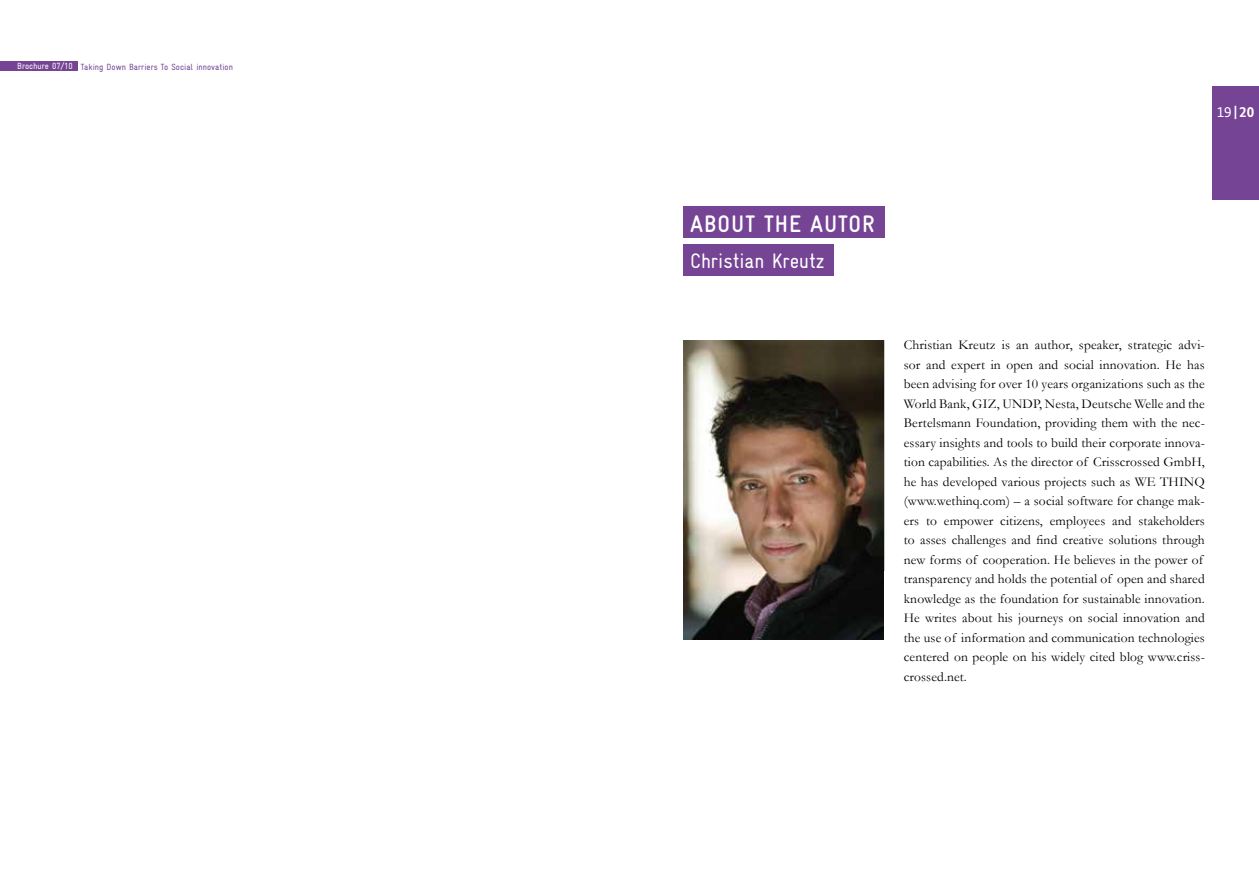
<style>
.page{position:relative;width:1259px;height:893px;background:#fff}
.page>*{position:absolute;margin:0;border:0;box-sizing:border-box;transform-origin:0 0}
.t1{font:700 condensed 24px "Gravur";letter-spacing:.04em;color:#fff}
.t2{font:condensed 21px "Gravur";color:#fff}
.t3{font:700 15px "Bundes Sans";color:#fff}
.t4{font:13.5px/19.5px "Garamond";letter-spacing:.01em;color:#000}
.t5{font:condensed 9px "Gravur";color:#754494}
.s1{color:#fff}
.s2{font-weight:400}
</style>
<div class="page">
<div style="left:683px;top:244px;width:150px;height:32px;background:#754494"></div>
<div style="left:683px;top:207px;width:201px;height:31px;background:#754494"></div>
<img style="left:683px;top:340px;width:200px;height:300px">
<div style="left:0;top:61px;width:77px;height:10px;background:#754494"></div>
<div style="left:1212px;top:87px;width:47px;height:113px;background:#754494"></div>
<p class="t5" style="left:17px;top:61px;width:217px"><span class="s1">Brochure 07/10</span> Taking Down Barriers To Social innovation</p>
<p class="t3" style="left:1216px;top:103px;width:39px"><span class="s2">19</span>|20</p>
<h1 class="t1" style="left:690px;top:210px;width:186px">ABOUT THE AUTOR</h1>
<h2 class="t2" style="left:690px;top:249px;width:136px">Christian Kreutz</h2>
<p class="t4" style="left:904px;top:335px;width:302px">Christian Kreutz is an author, speaker, strategic advi&shy;sor and expert in open and social innovation. He has been advising for over 10 years organizations such as the World Bank, GIZ, UNDP, Nesta, Deutsche Welle and the Bertelsmann Foundation, providing them with the nec&shy;essary insights and tools to build their corporate innova&shy;tion capabilities. As the director of Crisscrossed GmbH, he has developed various projects such as WE THINQ (www.wethinq.com) – a social software for change mak&shy;ers to empower citizens, employees and stakeholders to asses challenges and find creative solutions through new forms of cooperation. He believes in the power of transparency and holds the potential of open and shared knowledge as the foundation for sustainable innovation.<br>He writes about his journeys on social innovation and the use of information and communication technologies centered on people on his widely cited blog www.criss&shy;crossed.net.</p>
</div>
